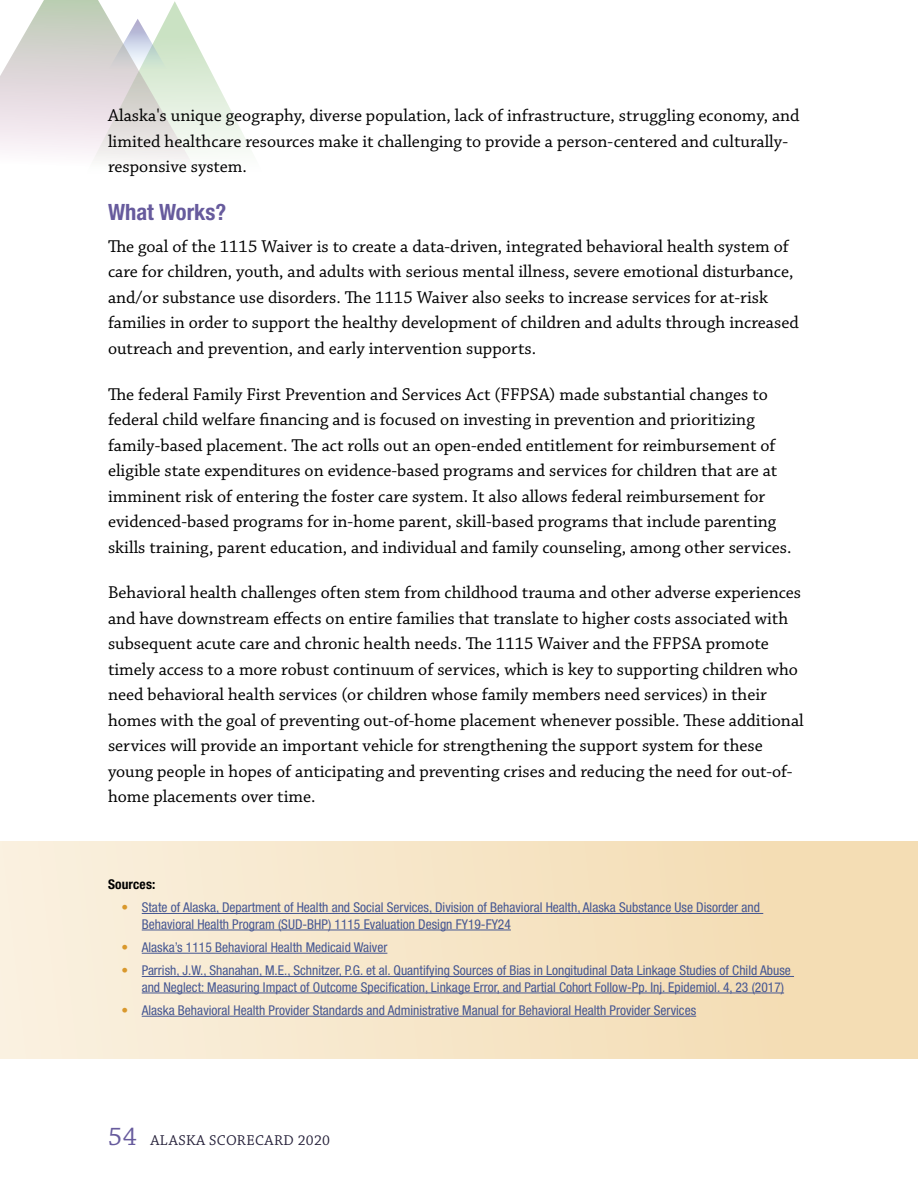
<style>
.page{position:relative;width:918px;height:1188px;background:#fff}
.page>*{position:absolute;margin:0;border:0;box-sizing:border-box;transform-origin:0 0}
.What_Works_Story_beh{font:700 condensed 22.5px "Helvetica Neue LT Std";color:#675b9d}
.Body_Text{font:18px/25.5px "Chaparral Pro";color:#000}
.t1{font:15px "Chaparral Pro";letter-spacing:.03em;color:#27223b}
.Sources-small_text_b{font:condensed 13.5px/16.5px "Helvetica Neue LT Std";color:#465792}
.Sources_Header{font:700 condensed 13.5px "Helvetica Neue LT Std";letter-spacing:.01em;color:#000}
.s1{color:#d9982c}
.s2{font-size:27px;color:#675b9d}
</style>
<div class="page">
<svg style="left:0;top:0;width:250px;height:162px"></svg>
<div style="left:0;top:841px;width:918px;height:217px;background:linear-gradient(to right,#f9efdf,#f3daae)"></div>
<hr style="left:142px;top:913px;width:621px;height:1px;background:#465792">
<hr style="left:142px;top:930px;width:369px;height:1px;background:#465792">
<hr style="left:142px;top:953px;width:245px;height:1px;background:#465792">
<hr style="left:142px;top:976px;width:652px;height:1px;background:#465792">
<hr style="left:142px;top:993px;width:642px;height:1px;background:#465792">
<hr style="left:142px;top:1016px;width:554px;height:1px;background:#465792">
<p class="Body_Text" style="left:108px;top:104px;width:693px">Alaska's unique geography, diverse population, lack of infrastructure, struggling economy, and limited healthcare resources make it challenging to provide a person-centered and culturally&shy;responsive system.</p>
<p class="What_Works_Story_beh" style="left:108px;top:198px;width:120px">What Works?</p>
<p class="Body_Text" style="left:108px;top:234px;width:692px">The goal of the 1115 Waiver is to create a data-driven, integrated behavioral health system of care for children, youth, and adults with serious mental illness, severe emotional disturbance, and/or substance use disorders. The 1115 Waiver also seeks to increase services for at-risk families in order to support the healthy development of children and adults through increased outreach and prevention, and early intervention supports.</p>
<p class="Body_Text" style="left:108px;top:382px;width:685px">The federal Family First Prevention and Services Act (FFPSA) made substantial changes to federal child welfare financing and is focused on investing in prevention and prioritizing family-based placement. The act rolls out an open-ended entitlement for reimbursement of eligible state expenditures on evidence-based programs and services for children that are at imminent risk of entering the foster care system. It also allows federal reimbursement for evidenced-based programs for in-home parent, skill-based programs that include parenting skills training, parent education, and individual and family counseling, among other services.</p>
<p class="Body_Text" style="left:108px;top:581px;width:697px">Behavioral health challenges often stem from childhood trauma and other adverse experiences and have downstream effects on entire families that translate to higher costs associated with subsequent acute care and chronic health needs. The 1115 Waiver and the FFPSA promote timely access to a more robust continuum of services, which is key to supporting children who need behavioral health services (or children whose family members need services) in their homes with the goal of preventing out-of-home placement whenever possible. These additional services will provide an important vehicle for strengthening the support system for these young people in hopes of anticipating and preventing crises and reducing the need for out-of&shy;home placements over time.</p>
<p class="Sources_Header" style="left:108px;top:876px;width:49px">Sources:</p>
<p class="Sources-small_text_b" style="left:142px;top:899px;width:620px;text-indent:-20px"><span class="s1">•</span> State of Alaska, Department of Health and Social Services, Division of Behavioral Health, Alaska Substance Use Disorder and<br>Behavioral Health Program (SUD-BHP) 1115 Evaluation Design FY19-FY24</p>
<p class="Sources-small_text_b" style="left:122px;top:939px;width:267px"><span class="s1">•</span> Alaska’s 1115 Behavioral Health Medicaid Waiver</p>
<p class="Sources-small_text_b" style="left:142px;top:962px;width:651px;text-indent:-20px"><span class="s1">•</span> Parrish, J.W., Shanahan, M.E., Schnitzer, P.G. et al. Quantifying Sources of Bias in Longitudinal Data Linkage Studies of Child Abuse and Neglect: Measuring Impact of Outcome Specification, Linkage Error, and Partial Cohort Follow-Pp. Inj. Epidemiol. 4, 23 (2017)</p>
<p class="Sources-small_text_b" style="left:122px;top:1002px;width:576px"><span class="s1">•</span> Alaska Behavioral Health Provider Standards and Administrative Manual for Behavioral Health Provider Services</p>
<p class="t1" style="left:108px;top:1132px;width:224px"><span class="s2">54</span> ALASKA SCORECARD 2020</p>
</div>
